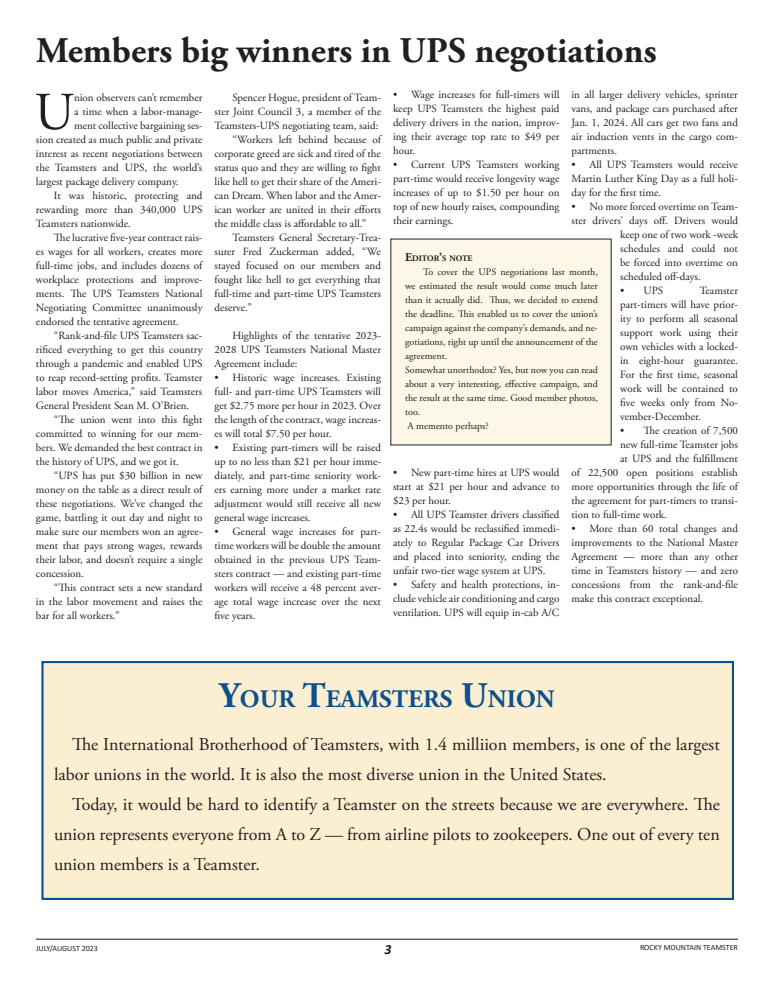
<style>
.page{position:relative;width:774px;height:990px;background:#fff}
.page>*{position:absolute;margin:0;border:0;box-sizing:border-box;transform-origin:0 0}
.t1{font:53.2px "Adobe Garamond Pro";color:#231f20}
.t2{font:700 36px "Adobe Garamond Pro";color:#231f20}
.t3{font:700 25.2px "Adobe Garamond Pro";color:#0d508e}
.t4{font:18px/30px "Adobe Garamond Pro";color:#231f20}
.t5{font:italic 700 14px "Calibri";color:#231f20}
.t6{font:11px/14px "Adobe Garamond Pro";color:#231f20;text-align:justify}
.t7{font:10px/14px "Adobe Garamond Pro";color:#231f20}
.t8{font:700 8.4px "Adobe Garamond Pro";color:#231f20}
.t9{font:8px "Calibri";color:#231f20}
.s1{font-size:12px}
.s2{font-size:36px}
</style>
<div class="page">
<hr style="left:36px;top:939px;width:702px;height:1px;background:#231f20">
<div style="left:41px;top:661px;width:693px;height:239px;background:#fceed0;border:2px solid #0d508e"></div>
<div style="left:391px;top:239px;width:220px;height:206px;background:#fdf7e7"></div>
<h2 class="t2" style="left:36px;top:30px;width:622px">Members big winners in UPS negotiations</h2>
<p class="t6" style="left:232px;top:91px;width:150px">Spencer Hogue, president of Team-</p>
<p class="t6" style="left:214px;top:105px;width:168px">ster Joint Council 3, a member of the</p>
<p class="t6" style="left:214px;top:119px;width:165px">Teamsters-UPS negotiating team, said:</p>
<p class="t6" style="left:232px;top:133px;width:150px">“Workers left behind because of</p>
<p class="t6" style="left:214px;top:147px;width:168px">corporate greed are sick and tired of the</p>
<p class="t6" style="left:214px;top:161px;width:168px">status quo and they are willing to fight</p>
<p class="t6" style="left:214px;top:175px;width:168px">like hell to get their share of the Ameri-</p>
<p class="t6" style="left:214px;top:189px;width:168px">can Dream. When labor and the Amer-</p>
<p class="t6" style="left:214px;top:203px;width:168px">ican worker are united in their efforts</p>
<p class="t6" style="left:214px;top:217px;width:153px">the middle class is affordable to all.”</p>
<p class="t6" style="left:232px;top:231px;width:150px">Teamsters General Secretary-Trea-</p>
<p class="t6" style="left:214px;top:245px;width:168px">surer Fred Zuckerman added, “We</p>
<p class="t6" style="left:214px;top:259px;width:168px">stayed focused on our members and</p>
<p class="t6" style="left:214px;top:273px;width:168px">fought like hell to get everything that</p>
<p class="t6" style="left:214px;top:287px;width:168px">full-time and part-time UPS Teamsters</p>
<p class="t6" style="left:214px;top:301px;width:39px">deserve.”</p>
<p class="t6" style="left:214px;top:329px;width:168px;text-indent:18px">Highlights of the tentative 2023- 2028 UPS Teamsters National Master Agreement include:</p>
<p class="t6" style="left:214px;top:371px;width:168px">• Historic wage increases. Existing full- and part-time UPS Teamsters will get $2.75 more per hour in 2023. Over the length of the contract, wage increas&shy;es will total $7.50 per hour.</p>
<p class="t6" style="left:214px;top:441px;width:168px">• Existing part-timers will be raised up to no less than $21 per hour imme&shy;diately, and part-time seniority work&shy;ers earning more under a market rate adjustment would still receive all new general wage increases.</p>
<p class="t6" style="left:215px;top:525px;width:168px">• General wage increases for part&shy;time workers will be double the amount obtained in the previous UPS Team&shy;sters contract — and existing part-time workers will receive a 48 percent aver&shy;age total wage increase over the next five years.</p>
<p class="t6" style="left:393px;top:88px;width:168px">• Wage increases for full-timers will keep UPS Teamsters the highest paid delivery drivers in the nation, improv&shy;ing their average top rate to $49 per hour.</p>
<p class="t6" style="left:393px;top:158px;width:168px">• Current UPS Teamsters working part-time would receive longevity wage increases of up to $1.50 per hour on top of new hourly raises, compounding their earnings.</p>
<p class="t6" style="left:572px;top:88px;width:168px">in all larger delivery vehicles, sprinter vans, and package cars purchased after Jan. 1, 2024. All cars get two fans and air induction vents in the cargo com&shy;partments.</p>
<p class="t6" style="left:572px;top:158px;width:168px">• All UPS Teamsters would receive Martin Luther King Day as a full holi&shy;day for the first time.</p>
<p class="t6" style="left:572px;top:200px;width:168px">• No more forced overtime on Team-</p>
<p class="t6" style="left:572px;top:214px;width:168px">ster drivers’ days off. Drivers would</p>
<p class="t6" style="left:620px;top:228px;width:119px">keep one of two work -week</p>
<p class="t6" style="left:620px;top:242px;width:119px">schedules and could not</p>
<p class="t6" style="left:620px;top:256px;width:119px">be forced into overtime on</p>
<p class="t6" style="left:620px;top:270px;width:82px">scheduled off-days.</p>
<p class="t6" style="left:620px;top:284px;width:44px">• UPS</p>
<h1 class="t1" style="left:34px;top:80px;width:41px">U</h1>
<p class="t6" style="left:74px;top:91px;width:130px">nion observers can’t remember</p>
<p class="t6" style="left:74px;top:105px;width:130px">a time when a labor-manage-</p>
<p class="t6" style="left:74px;top:119px;width:130px">ment collective bargaining ses-</p>
<p class="t6" style="left:36px;top:133px;width:168px">sion created as much public and private</p>
<p class="t6" style="left:36px;top:147px;width:168px">interest as recent negotiations between</p>
<p class="t6" style="left:36px;top:161px;width:168px">the Teamsters and UPS, the world’s</p>
<p class="t6" style="left:36px;top:175px;width:144px">largest package delivery company.</p>
<p class="t6" style="left:54px;top:189px;width:150px">It was historic, protecting and</p>
<p class="t6" style="left:36px;top:203px;width:168px">rewarding more than 340,000 UPS</p>
<p class="t6" style="left:36px;top:217px;width:96px">Teamsters nationwide.</p>
<p class="t6" style="left:54px;top:231px;width:150px">The lucrative five-year contract rais-</p>
<p class="t6" style="left:36px;top:245px;width:168px">es wages for all workers, creates more</p>
<p class="t6" style="left:36px;top:259px;width:168px">full-time jobs, and includes dozens of</p>
<p class="t6" style="left:36px;top:273px;width:168px">workplace protections and improve-</p>
<p class="t6" style="left:36px;top:287px;width:168px">ments. The UPS Teamsters National</p>
<p class="t6" style="left:36px;top:301px;width:168px">Negotiating Committee unanimously</p>
<p class="t6" style="left:36px;top:315px;width:144px">endorsed the tentative agreement.</p>
<p class="t6" style="left:54px;top:329px;width:150px">“Rank-and-file UPS Teamsters sac-</p>
<p class="t6" style="left:36px;top:343px;width:168px">rificed everything to get this country</p>
<p class="t6" style="left:36px;top:357px;width:168px">through a pandemic and enabled UPS</p>
<p class="t6" style="left:36px;top:371px;width:168px">to reap record-setting profits. Teamster</p>
<p class="t6" style="left:36px;top:385px;width:168px">labor moves America,” said Teamsters</p>
<p class="t6" style="left:36px;top:399px;width:155px">General President Sean M. O’Brien.</p>
<p class="t6" style="left:54px;top:413px;width:150px">“The union went into this fight</p>
<p class="t6" style="left:36px;top:427px;width:168px">committed to winning for our mem-</p>
<p class="t6" style="left:36px;top:441px;width:168px">bers. We demanded the best contract in</p>
<p class="t6" style="left:36px;top:455px;width:144px">the history of UPS, and we got it.</p>
<p class="t6" style="left:54px;top:469px;width:150px">“UPS has put $30 billion in new</p>
<p class="t6" style="left:36px;top:483px;width:168px">money on the table as a direct result of</p>
<p class="t6" style="left:36px;top:497px;width:168px">these negotiations. We’ve changed the</p>
<p class="t6" style="left:36px;top:511px;width:168px">game, battling it out day and night to</p>
<p class="t6" style="left:36px;top:525px;width:168px">make sure our members won an agree-</p>
<p class="t6" style="left:36px;top:539px;width:168px">ment that pays strong wages, rewards</p>
<p class="t6" style="left:36px;top:553px;width:168px">their labor, and doesn’t require a single</p>
<p class="t6" style="left:36px;top:567px;width:50px">concession.</p>
<p class="t6" style="left:54px;top:581px;width:150px">“This contract sets a new standard</p>
<p class="t6" style="left:36px;top:595px;width:168px">in the labor movement and raises the</p>
<p class="t6" style="left:36px;top:609px;width:85px">bar for all workers.”</p>
<p class="t8" style="left:405px;top:254px;width:69px"><span class="s1">E</span>DITOR<span class="s1">’</span>S NOTE</p>
<p class="t7" style="left:405px;top:266px;width:194px;text-indent:18px">To cover the UPS negotiations last month, we estimated the result would come much later than it actually did. Thus, we decided to extend the deadline. This enabled us to cover the union’s campaign against the company’s demands, and ne&shy;gotiations, right up until the announcement of the agreement.<br>Somewhat unorthodox? Yes, but now you can read about a very interesting, effective campaign, and the result at the same time. Good member photos, too.<br>A memento perhaps?</p>
<p class="t6" style="left:620px;top:284px;width:119px;text-indent:80px">Teamster part-timers will have prior&shy;ity to perform all seasonal support work using their own vehicles with a locked&shy;in eight-hour guarantee.<br>For the first time, seasonal work will be contained to five weeks only from No&shy;vember-December.</p>
<p class="t6" style="left:620px;top:424px;width:119px">• The creation of 7,500</p>
<p class="t6" style="left:620px;top:438px;width:119px">new full-time Teamster jobs</p>
<p class="t6" style="left:620px;top:452px;width:119px">at UPS and the fulfillment</p>
<p class="t6" style="left:572px;top:466px;width:168px">of 22,500 open positions establish</p>
<p class="t6" style="left:572px;top:480px;width:168px">more opportunities through the life of</p>
<p class="t6" style="left:572px;top:494px;width:168px">the agreement for part-timers to transi-</p>
<p class="t6" style="left:572px;top:508px;width:97px">tion to full-time work.</p>
<p class="t6" style="left:572px;top:522px;width:168px">• More than 60 total changes and improvements to the National Master Agreement — more than any other time in Teamsters history — and zero concessions from the rank-and-file make this contract exceptional.</p>
<p class="t6" style="left:393px;top:466px;width:168px">• New part-time hires at UPS would start at $21 per hour and advance to $23 per hour.</p>
<p class="t6" style="left:393px;top:508px;width:168px">• All UPS Teamster drivers classified as 22.4s would be reclassified immedi&shy;ately to Regular Package Car Drivers and placed into seniority, ending the unfair two-tier wage system at UPS.</p>
<p class="t6" style="left:393px;top:578px;width:168px">• Safety and health protections, in&shy;clude vehicle air conditioning and cargo ventilation. UPS will equip in-cab A/C</p>
<h3 class="t3" style="left:219px;top:685px;width:337px"><span class="s2">Y</span>OUR <span class="s2">T</span>EAMSTERS <span class="s2">U</span>NION</h3>
<h3 class="t4" style="left:54px;top:730px;width:667px;text-indent:18px">The International Brotherhood of Teamsters, with 1.4 milliion members, is one of the largest labor unions in the world. It is also the most diverse union in the United States.</h3>
<h3 class="t4" style="left:54px;top:790px;width:668px;text-align:justify;text-indent:18px">Today, it would be hard to identify a Teamster on the streets because we are everywhere. The union represents everyone from A to Z — from airline pilots to zookeepers. One out of every ten union members is a Teamster.</h3>
<p class="t9" style="left:36px;top:943px;width:63px">JULY/AUGUST 2023</p>
<p class="t5" style="left:384px;top:940px;width:9px">3</p>
<p class="t9" style="left:640px;top:942px;width:99px">ROCKY MOUNTAIN TEAMSTER</p>
</div>
